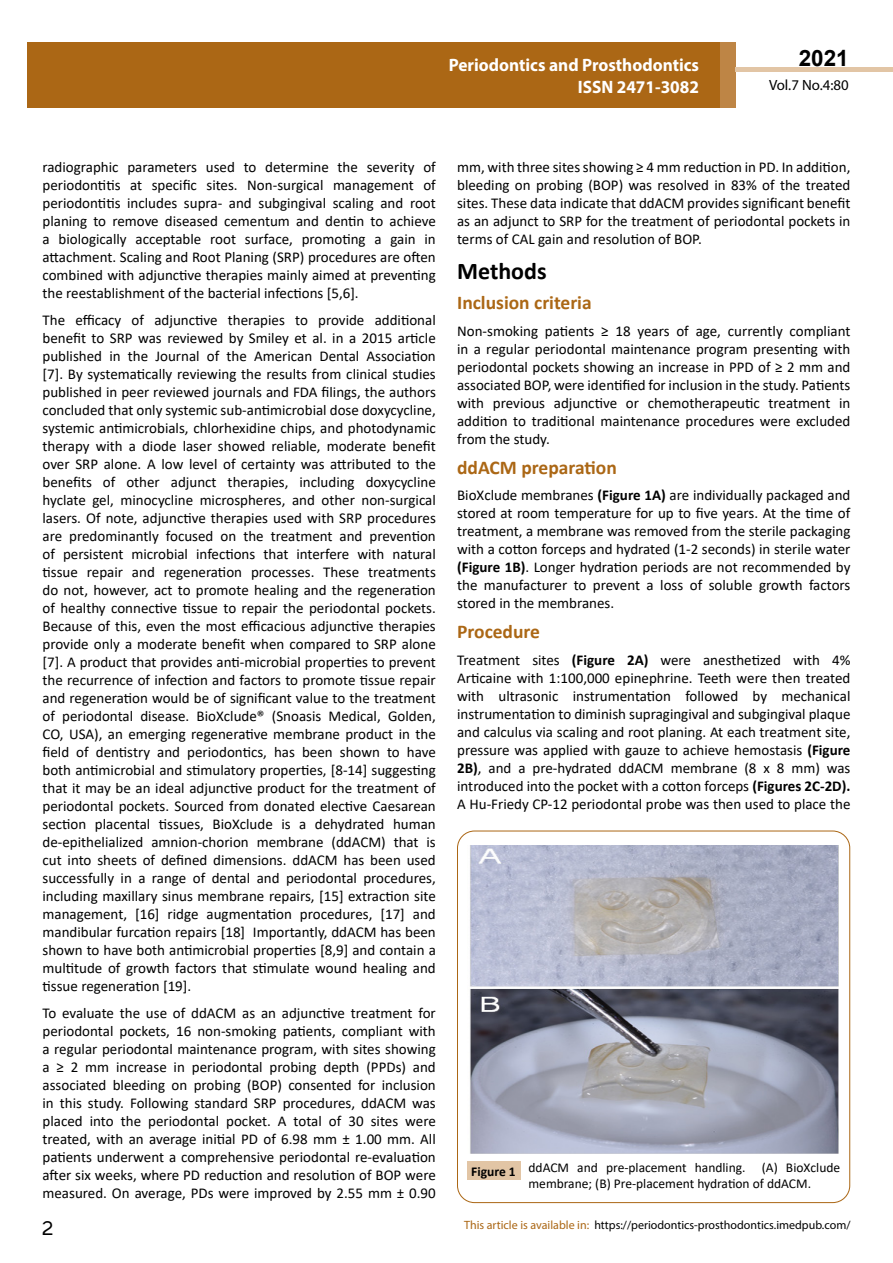
<style>
.page{position:relative;width:893px;height:1263px;background:#fff}
.page>*{position:absolute;margin:0;border:0;box-sizing:border-box;transform-origin:0 0}
.t1{font:25.5px "Tunga";color:#000}
.t2{font:700 24px "Calibri";color:#000}
.t3{font:700 22.5px "Arial";color:#000}
.t4{font:700 19.5px "Calibri";color:#ab6715}
.t5{font:700 18px/21.6px "Myriad Pro";color:#fff;text-align:right;scale:.96 1}
.t6{font:15px/18px "Calibri";color:#000;text-align:justify}
.t7{font:14.85px "Myriad Pro";color:#000}
.t8{font:13.5px/16.2px "Calibri";color:#000}
.t9{font:12px "Myriad Pro";color:#000}
.s1{font-weight:700}
.s2{color:#ab6715}
</style>
<div class="page">
<div style="left:27px;top:42px;width:694px;height:66px;background:#ab6715"></div>
<div style="left:720px;top:42px;width:16px;height:66px;background:#be8545"></div>
<hr style="left:736px;top:68px;width:157px;height:4px;background:#e2c5a5">
<img style="left:470px;top:846px;width:369px;height:307px">
<div style="left:467px;top:1161px;width:53px;height:19px;background:#e2c5a5"></div>
<p class="t5" style="left:449px;top:54px;width:262px">Periodontics and Prosthodontics<br>ISSN 2471-3082</p>
<h3 class="t3" style="left:799px;top:42px;width:52px">2021</h3>
<p class="t7" style="left:769px;top:76px;width:81px">Vol.7 No.4:80</p>
<p class="t6" style="left:43px;top:158px;width:395px">radiographic parameters used to determine the severity of periodontitis at specific sites. Non-surgical management of periodontitis includes supra- and subgingival scaling and root planing to remove diseased cementum and dentin to achieve a biologically acceptable root surface, promoting a gain in attachment. Scaling and Root Planing (SRP) procedures are often combined with adjunctive therapies mainly aimed at preventing the reestablishment of the bacterial infections [5,6].</p>
<p class="t6" style="left:43px;top:311px;width:395px">The efficacy of adjunctive therapies to provide additional benefit to SRP was reviewed by Smiley et al. in a 2015 article published in the Journal of the American Dental Association [7]. By systematically reviewing the results from clinical studies published in peer reviewed journals and FDA filings, the authors concluded that only systemic sub-antimicrobial dose doxycycline, systemic antimicrobials, chlorhexidine chips, and photodynamic therapy with a diode laser showed reliable, moderate benefit over SRP alone. A low level of certainty was attributed to the benefits of other adjunct therapies, including doxycycline hyclate gel, minocycline microspheres, and other non-surgical lasers. Of note, adjunctive therapies used with SRP procedures are predominantly focused on the treatment and prevention of persistent microbial infections that interfere with natural tissue repair and regeneration processes. These treatments do not, however, act to promote healing and the regeneration of healthy connective tissue to repair the periodontal pockets.<br>Because of this, even the most efficacious adjunctive therapies provide only a moderate benefit when compared to SRP alone [7]. A product that provides anti-microbial properties to prevent the recurrence of infection and factors to promote tissue repair and regeneration would be of significant value to the treatment of periodontal disease. BioXclude® (Snoasis Medical, Golden, CO, USA), an emerging regenerative membrane product in the field of dentistry and periodontics, has been shown to have both antimicrobial and stimulatory properties, [8-14] suggesting that it may be an ideal adjunctive product for the treatment of periodontal pockets. Sourced from donated elective Caesarean section placental tissues, BioXclude is a dehydrated human de-epithelialized amnion-chorion membrane (ddACM) that is cut into sheets of defined dimensions. ddACM has been used successfully in a range of dental and periodontal procedures, including maxillary sinus membrane repairs, [15] extraction site management, [16] ridge augmentation procedures, [17] and mandibular furcation repairs [18] Importantly, ddACM has been shown to have both antimicrobial properties [8,9] and contain a multitude of growth factors that stimulate wound healing and tissue regeneration [19].</p>
<p class="t6" style="left:43px;top:1003px;width:395px">To evaluate the use of ddACM as an adjunctive treatment for periodontal pockets, 16 non-smoking patients, compliant with a regular periodontal maintenance program, with sites showing a ≥ 2 mm increase in periodontal probing depth (PPDs) and associated bleeding on probing (BOP) consented for inclusion in this study. Following standard SRP procedures, ddACM was placed into the periodontal pocket. A total of 30 sites were treated, with an average initial PD of 6.98 mm ± 1.00 mm. All patients underwent a comprehensive periodontal re-evaluation after six weeks, where PD reduction and resolution of BOP were measured. On average, PDs were improved by 2.55 mm ± 0.90</p>
<p class="t6" style="left:457px;top:158px;width:395px">mm, with three sites showing ≥ 4 mm reduction in PD. In addition, bleeding on probing (BOP) was resolved in 83% of the treated sites. These data indicate that ddACM provides significant benefit as an adjunct to SRP for the treatment of periodontal pockets in terms of CAL gain and resolution of BOP.</p>
<h2 class="t2" style="left:457px;top:254px;width:91px">Methods</h2>
<h3 class="t4" style="left:457px;top:289px;width:136px">Inclusion criteria</h3>
<p class="t6" style="left:457px;top:321px;width:395px">Non-smoking patients ≥ 18 years of age, currently compliant in a regular periodontal maintenance program presenting with periodontal pockets showing an increase in PPD of ≥ 2 mm and associated BOP, were identified for inclusion in the study. Patients with previous adjunctive or chemotherapeutic treatment in addition to traditional maintenance procedures were excluded from the study.</p>
<h3 class="t4" style="left:457px;top:453px;width:161px">ddACM preparation</h3>
<p class="t6" style="left:457px;top:486px;width:395px">BioXclude membranes <span class="s1">(Figure 1A)</span> are individually packaged and stored at room temperature for up to five years. At the time of treatment, a membrane was removed from the sterile packaging with a cotton forceps and hydrated (1-2 seconds) in sterile water <span class="s1">(Figure 1B)</span>. Longer hydration periods are not recommended by the manufacturer to prevent a loss of soluble growth factors stored in the membranes.</p>
<h3 class="t4" style="left:457px;top:618px;width:84px">Procedure</h3>
<p class="t6" style="left:457px;top:650px;width:395px">Treatment sites <span class="s1">(Figure 2A)</span> were anesthetized with 4% Articaine with 1:100,000 epinephrine. Teeth were then treated with ultrasonic instrumentation followed by mechanical instrumentation to diminish supragingival and subgingival plaque and calculus via scaling and root planing. At each treatment site, pressure was applied with gauze to achieve hemostasis <span class="s1">(Figure 2B)</span>, and a pre-hydrated ddACM membrane (8 x 8 mm) was introduced into the pocket with a cotton forceps <span class="s1">(Figures 2C-2D).<br></span>A Hu-Friedy CP-12 periodontal probe was then used to place the</p>
<p class="t8" style="left:528px;top:1159px;width:313px;text-indent:-57px"><span class="s1">Figure 1</span> ddACM and pre-placement handling. (A) BioXclude membrane; (B) Pre-placement hydration of ddACM.</p>
<h1 class="t1" style="left:42px;top:1211px;width:13px">2</h1>
<p class="t9" style="left:464px;top:1218px;width:388px"><span class="s2">This article is available in:</span> https://periodontics-prosthodontics.imedpub.com/</p>
</div>
